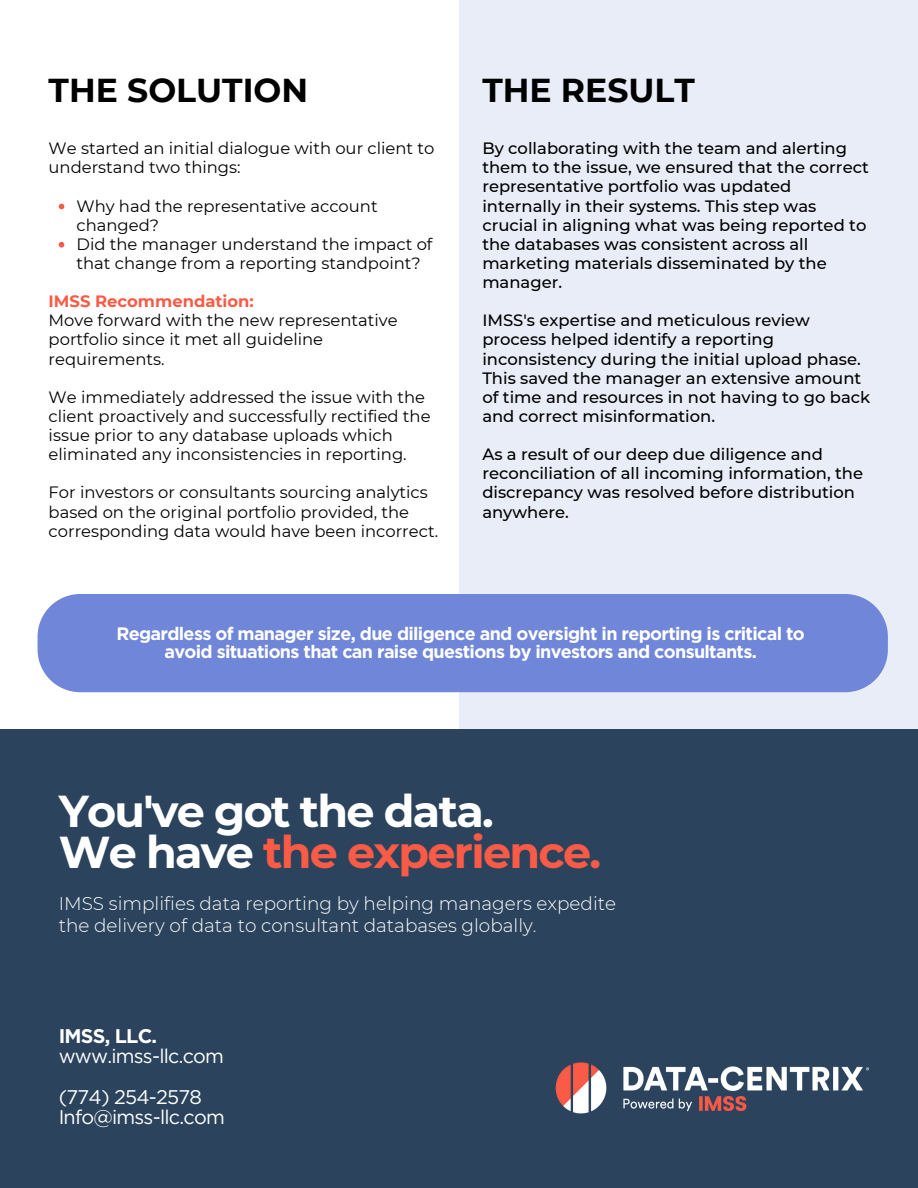
<style>
.page{position:relative;width:918px;height:1188px;background:#fff}
.page>*{position:absolute;margin:0;border:0;box-sizing:border-box;transform-origin:0 0}
.t1{font:700 44.55px/41.7px "Montserrat";letter-spacing:-.04em;color:#fff}
.t2{font:700 33px "Montserrat";color:#000}
.t3{font:19.8px/20.2px "Gotham";letter-spacing:-.04em;color:#fff}
.t4{font:300 18.45px/22.5px "Montserrat";color:#fff}
.t5{font:700 18px/18px "Gotham";letter-spacing:-.04em;color:#fff;text-align:center}
.t6{font:500 16.35px/19.2px "Montserrat";color:#000}
.t7{font:16.35px/19.2px "Montserrat";color:#000}
.t8{font:700 16.35px "Montserrat";color:#f95b46}
.s1{color:#f95b46}
.s2{font-weight:700}
</style>
<div class="page">
<div style="left:459px;top:0;width:459px;height:837px;background:#e9edf7"></div>
<div style="left:0;top:730px;width:918px;height:458px;background:#2b435c"></div>
<img style="left:555px;top:1062px;width:315px;height:52px">
<div style="left:38px;top:594px;width:850px;height:98px;background:#7086d8"></div>
<svg style="left:59px;top:204px;width:5px;height:5px"></svg>
<svg style="left:59px;top:242px;width:5px;height:6px"></svg>
<h5 class="t2" style="left:49px;top:70px;width:261px">THE SOLUTION</h5>
<h5 class="t7" style="left:49px;top:139px;width:387px">We started an initial dialogue with our client to understand two things:</h5>
<h5 class="t7" style="left:76px;top:196px;width:303px">Why had the representative account changed?</h5>
<h2 class="t7" style="left:76px;top:234px;width:358px">Did the manager understand the impact of that change from a reporting standpoint?</h2>
<p class="t8" style="left:49px;top:291px;width:207px">IMSS Recommendation:</p>
<p class="t7" style="left:49px;top:311px;width:351px">Move forward with the new representative portfolio since it met all guideline requirements.</p>
<p class="t7" style="left:49px;top:387px;width:383px">We immediately addressed the issue with the client proactively and successfully rectified the issue prior to any database uploads which eliminated any inconsistencies in reporting.</p>
<p class="t7" style="left:49px;top:483px;width:391px">For investors or consultants sourcing analytics based on the original portfolio provided, the corresponding data would have been incorrect.</p>
<p class="t2" style="left:482px;top:70px;width:214px">THE RESULT</p>
<h3 class="t6" style="left:482px;top:139px;width:388px">By collaborating with the team and alerting them to the issue, we ensured that the correct representative portfolio was updated internally in their systems. This step was crucial in aligning what was being reported to the databases was consistent across all marketing materials disseminated by the manager.</h3>
<h1 class="t6" style="left:482px;top:311px;width:389px">IMSS's expertise and meticulous review process helped identify a reporting inconsistency during the initial upload phase.<br>This saved the manager an extensive amount of time and resources in not having to go back and correct misinformation.</h1>
<h4 class="t6" style="left:482px;top:445px;width:382px">As a result of our deep due diligence and reconciliation of all incoming information, the discrepancy was resolved before distribution anywhere.</h4>
<p class="t5" style="left:116px;top:624px;width:690px">Regardless of manager size, due diligence and oversight in reporting is critical to avoid situations that can raise questions by investors and consultants.</p>
<p class="t1" style="left:59px;top:790px;width:544px">You've got the data.<br>We have <span class="s1">the experience.</span></p>
<p class="t4" style="left:59px;top:892px;width:559px">IMSS simplifies data reporting by helping managers expedite the delivery of data to consultant databases globally.</p>
<h4 class="t3" style="left:59px;top:1026px;width:167px"><span class="s2">IMSS, LLC. </span>www.imss-llc.com</h4>
<h4 class="t3" style="left:59px;top:1086px;width:168px">(774) 254-2578<br>Info@imss-llc.com</h4>
</div>
